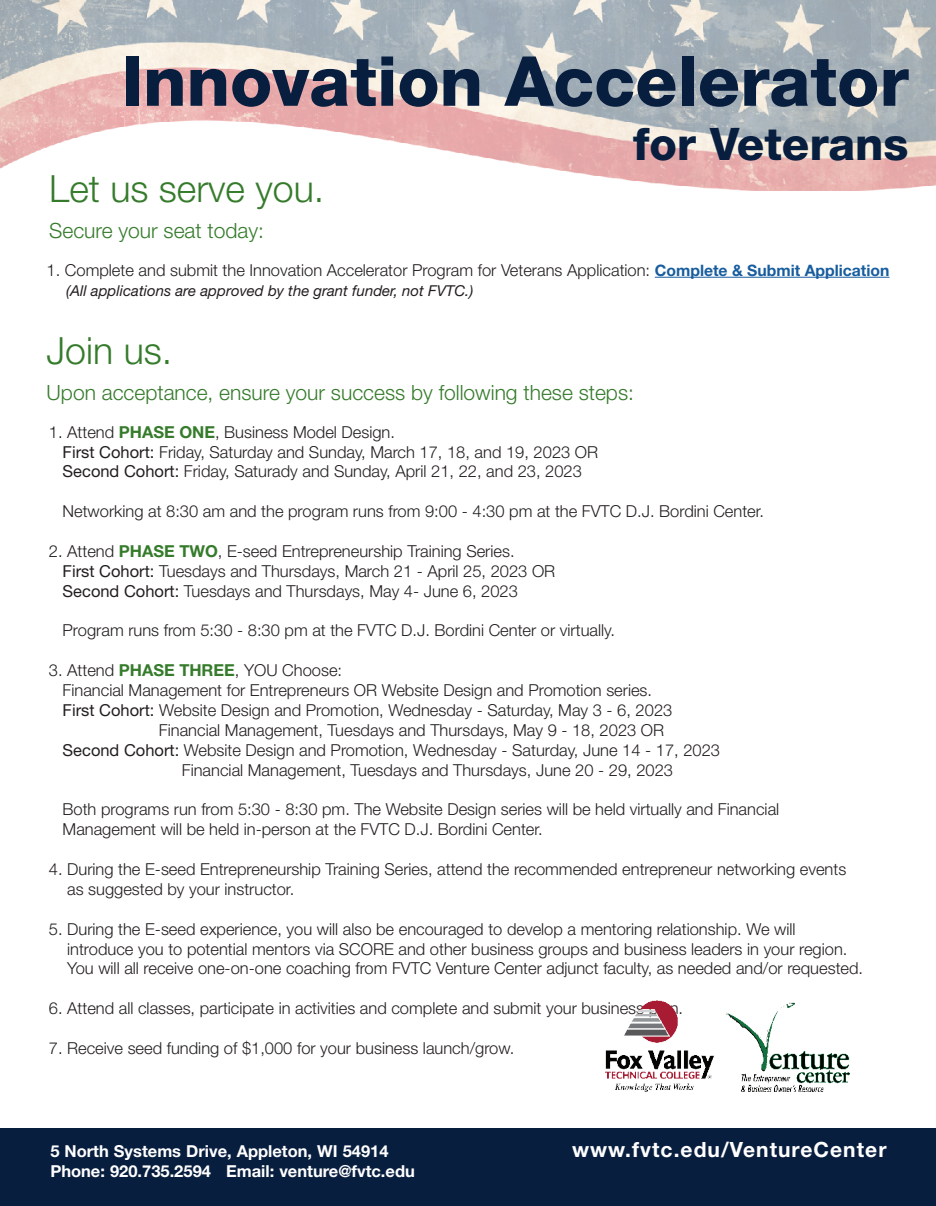
<style>
.page{position:relative;width:936px;height:1206px;background:#fff}
.page>*{position:absolute;margin:0;border:0;box-sizing:border-box;transform-origin:0 0}
.t1{font:800 69px "Helvetica Neue LT Std";color:#081e3f}
.t2{font:800 45px "Helvetica Neue LT Std";color:#081e3f}
.t3{font:300 37.5px "Helvetica Neue LT Std";color:#357b2b}
.t4{font:300 21px "Helvetica Neue LT Std";color:#357b2b}
.t5{font:700 21px "Helvetica Neue LT Std";letter-spacing:.05em;color:#fff}
.t6{font:300 16.5px/20px "Helvetica Neue LT Std";color:#231f20}
.t7{font:700 16.5px/20px "Helvetica Neue LT Std";color:#fff}
.t8{font:italic 15px "Helvetica Neue LT Std";color:#231f20}
.s1{font-weight:700;font-size:15.75px;color:#175d9e}
.s2{font-weight:700;color:#357b2b}
.s3{font-weight:400}
</style>
<div class="page">
<img style="left:0;top:0;width:936px;height:190px">
<div style="left:0;top:1129px;width:936px;height:77px;background:#081e3f"></div>
<hr style="left:655px;top:277px;width:235px;height:1px;background:#175d9e">
<img style="left:605px;top:1000px;width:245px;height:92px">
<h1 class="t1" style="left:121px;top:40px;width:789px">Innovation Accelerator</h1>
<h2 class="t2" style="left:633px;top:117px;width:277px">for Veterans</h2>
<h3 class="t3" style="left:49px;top:166px;width:277px">Let us serve you.</h3>
<p class="t4" style="left:49px;top:218px;width:216px">Secure your seat today:</p>
<p class="t6" style="left:47px;top:259px;width:844px">1. Complete and submit the Innovation Accelerator Program for Veterans Application: <span class="s1">Complete &amp; Submit Application</span></p>
<p class="t8" style="left:66px;top:282px;width:409px">(All applications are approved by the grant funder, not FVTC.)</p>
<h3 class="t3" style="left:47px;top:328px;width:127px">Join us.</h3>
<p class="t4" style="left:47px;top:380px;width:589px">Upon acceptance, ensure your success by following these steps:</p>
<p class="t6" style="left:63px;top:421px;width:537px;text-indent:-14px">1. Attend <span class="s2">PHASE ONE</span>, Business Model Design.<br><span class="s3">First Cohort:</span> Friday, Saturday and Sunday, March 17, 18, and 19, 2023 OR<br><span class="s3">Second Cohort:</span> Friday, Saturady and Sunday, April 21, 22, and 23, 2023</p>
<p class="t6" style="left:63px;top:501px;width:703px">Networking at 8:30 am and the program runs from 9:00 - 4:30 pm at the FVTC D.J. Bordini Center.</p>
<p class="t6" style="left:63px;top:541px;width:494px;text-indent:-14px">2. Attend <span class="s2">PHASE TWO</span>, E-seed Entrepreneurship Training Series.<br><span class="s3">First Cohort:</span> Tuesdays and Thursdays, March 21 - April 25, 2023 OR<br><span class="s3">Second Cohort:</span> Tuesdays and Thursdays, May 4- June 6, 2023</p>
<p class="t6" style="left:63px;top:620px;width:554px">Program runs from 5:30 - 8:30 pm at the FVTC D.J. Bordini Center or virtually.</p>
<p class="t6" style="left:49px;top:660px;width:295px">3. Attend <span class="s2">PHASE THREE</span>, YOU Choose:</p>
<p class="t6" style="left:63px;top:680px;width:591px">Financial Management for Entrepreneurs OR Website Design and Promotion series.</p>
<p class="t6" style="left:63px;top:700px;width:611px"><span class="s3">First Cohort:</span> Website Design and Promotion, Wednesday - Saturday, May 3 - 6, 2023</p>
<p class="t6" style="left:159px;top:720px;width:507px">Financial Management, Tuesdays and Thursdays, May 9 - 18, 2023 OR</p>
<p class="t6" style="left:63px;top:740px;width:659px"><span class="s3">Second Cohort:</span> Website Design and Promotion, Wednesday - Saturday, June 14 - 17, 2023</p>
<p class="t6" style="left:182px;top:759px;width:493px">Financial Management, Tuesdays and Thursdays, June 20 - 29, 2023</p>
<p class="t6" style="left:63px;top:799px;width:718px">Both programs run from 5:30 - 8:30 pm. The Website Design series will be held virtually and Financial<br>Management will be held in-person at the FVTC D.J. Bordini Center.</p>
<p class="t6" style="left:67px;top:859px;width:781px;text-indent:-18px">4. During the E-seed Entrepreneurship Training Series, attend the recommended entrepreneur networking events as suggested by your instructor.</p>
<p class="t6" style="left:67px;top:918px;width:797px;text-indent:-18px">5. During the E-seed experience, you will also be encouraged to develop a mentoring relationship. We will introduce you to potential mentors via SCORE and other business groups and business leaders in your region.<br>You will all receive one-on-one coaching from FVTC Venture Center adjunct faculty, as needed and/or requested.</p>
<p class="t6" style="left:49px;top:998px;width:636px">6. Attend all classes, participate in activities and complete and submit your business plan.</p>
<p class="t6" style="left:49px;top:1038px;width:467px">7. Receive seed funding of $1,000 for your business launch/grow.</p>
<p class="t7" style="left:50px;top:1141px;width:366px">5 North Systems Drive, Appleton, WI 54914<br>Phone: 920.735.2594 Email: venture@fvtc.edu</p>
<p class="t5" style="left:572px;top:1136px;width:316px">www.fvtc.edu/VentureCenter</p>
</div>
